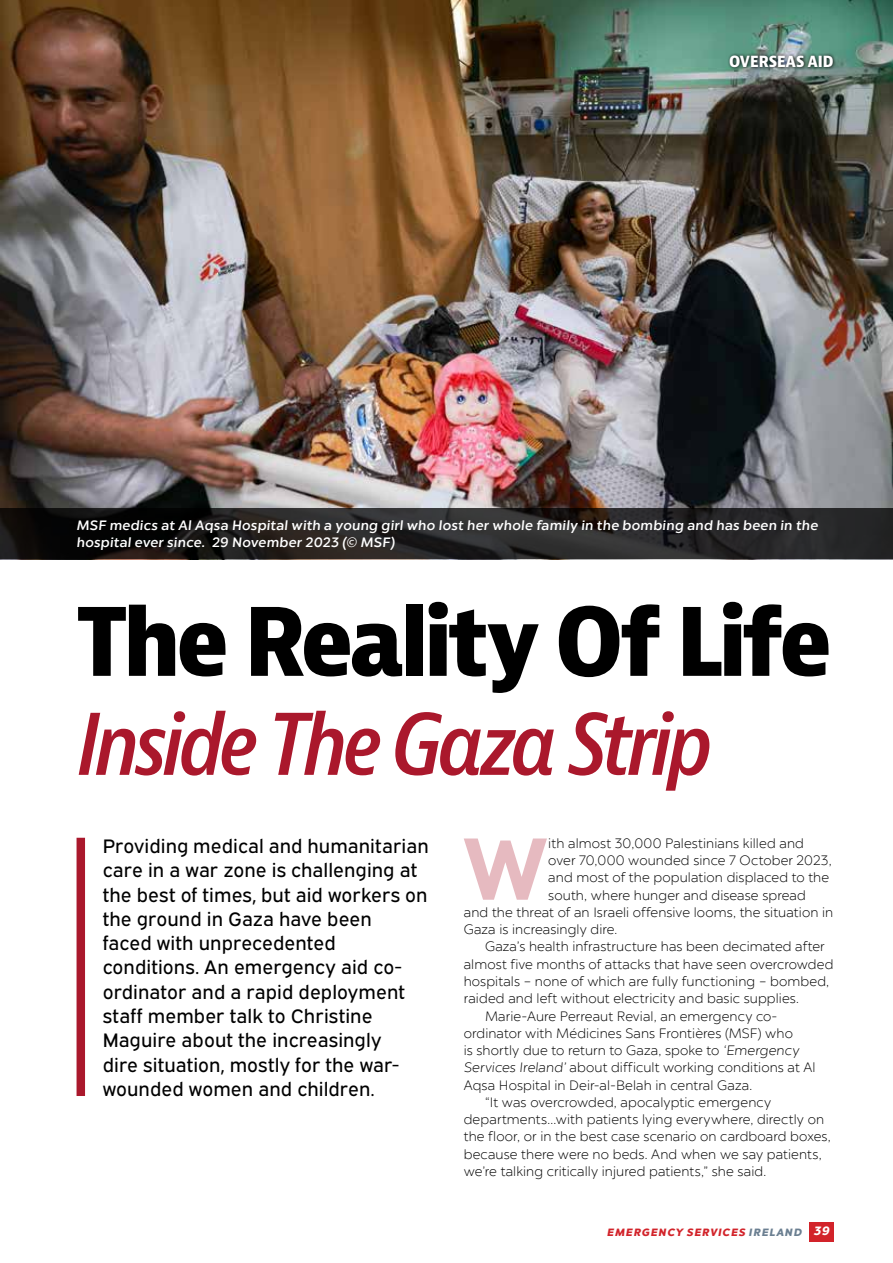
<style>
.page{position:relative;width:893px;height:1263px;background:#fff}
.page>*{position:absolute;margin:0;border:0;box-sizing:border-box;transform-origin:0 0}
.t1{font:700 condensed 91.65px "Bernina Sans";letter-spacing:-.045em;color:#000}
.t2{font:700 87.45px "Chronica Pro";color:#e6bac0}
.t3{font:italic 600 condensed 82.5px "Bernina Sans";letter-spacing:-.06em;color:#aa182c;scale:.96 1}
.t4{font:19.5px/24.3px "Expressway Rg";color:#000}
.t5{font:700 condensed 15px "Bernina Sans";color:#fff}
.t6{font:300 13.5px "Chronica Pro";letter-spacing:.01em;color:#000}
.t7{font:500 13.5px/17.2px "Chronica Pro";color:#fff}
.t8{font:10.5px "Chronica Pro Black It";letter-spacing:.105em;color:#d2232a}
.s1{color:#6b7f91}
.s2{font-size:12px;color:#fff}
</style>
<div class="page">
<div style="left:809px;top:1222px;width:24px;height:19px;background:#d2232a"></div>
<img style="left:0;top:0;width:893px;height:508px">
<svg style="left:726px;top:52px;width:110px;height:18px;background:#4b665f"></svg>
<div style="left:77px;top:838px;width:8px;height:258px;background:#aa182c"></div>
<svg style="left:0;top:508px;width:893px;height:51px;background:#222020"></svg>
<p class="t5" style="left:729px;top:52px;width:106px">OVERSEAS AID</p>
<p class="t7" style="left:77px;top:517px;width:744px">MSF medics at Al Aqsa Hospital with a young girl who lost her whole family in the bombing and has been in the hospital ever since. 29 November 2023 (© MSF)</p>
<h1 class="t1" style="left:77px;top:584px;width:757px">The Reality Of Life</h1>
<h3 class="t3" style="left:77px;top:695px;width:664px">Inside The Gaza Strip</h3>
<p class="t4" style="left:103px;top:832px;width:328px">Providing medical and humanitarian care in a war zone is challenging at the best of times, but aid workers on the ground in Gaza have been<br>faced with unprecedented conditions. An emergency aid co&shy;ordinator and a rapid deployment staff member talk to Christine<br>Maguire about the increasingly<br>dire situation, mostly for the war&shy;wounded women and children.</p>
<h2 class="t2" style="left:462px;top:815px;width:87px">W</h2>
<p class="t6" style="left:548px;top:835px;width:257px">ith almost 30,000 Palestinians killed and</p>
<p class="t6" style="left:548px;top:853px;width:285px">over 70,000 wounded since 7 October 2023,</p>
<p class="t6" style="left:548px;top:870px;width:282px">and most of the population displaced to the</p>
<p class="t6" style="left:548px;top:887px;width:259px">south, where hunger and disease spread</p>
<p class="t6" style="left:464px;top:904px;width:371px">and the threat of an Israeli offensive looms, the situation in</p>
<p class="t6" style="left:464px;top:922px;width:155px">Gaza is increasingly dire.</p>
<p class="t6" style="left:485px;top:939px;width:341px">Gaza’s health infrastructure has been decimated after</p>
<p class="t6" style="left:464px;top:956px;width:371px">almost five months of attacks that have seen overcrowded</p>
<p class="t6" style="left:464px;top:973px;width:367px">hospitals – none of which are fully functioning – bombed,</p>
<p class="t6" style="left:464px;top:991px;width:337px">raided and left without electricity and basic supplies.</p>
<p class="t6" style="left:485px;top:1008px;width:294px">Marie-Aure Perreaut Revial, an emergency co-</p>
<p class="t6" style="left:464px;top:1025px;width:331px">ordinator with Médicines Sans Frontières (MSF) who</p>
<p class="t6" style="left:464px;top:1042px;width:339px">is shortly due to return to Gaza, spoke to ‘Emergency</p>
<p class="t6" style="left:464px;top:1060px;width:353px">Services Ireland’ about difficult working conditions at Al</p>
<p class="t6" style="left:464px;top:1077px;width:290px">Aqsa Hospital in Deir-al-Belah in central Gaza.</p>
<p class="t6" style="left:485px;top:1094px;width:288px">“It was overcrowded, apocalyptic emergency</p>
<p class="t6" style="left:464px;top:1111px;width:362px">departments…with patients lying everywhere, directly on</p>
<p class="t6" style="left:464px;top:1129px;width:369px">the floor, or in the best case scenario on cardboard boxes,</p>
<p class="t6" style="left:464px;top:1146px;width:359px">because there were no beds. And when we say patients,</p>
<p class="t6" style="left:464px;top:1163px;width:304px">we’re talking critically injured patients,” she said.</p>
<p class="t8" style="left:607px;top:1225px;width:224px">EMERGENCY SERVICES <span class="s1">IRELAND</span> <span class="s2">39</span></p>
</div>
